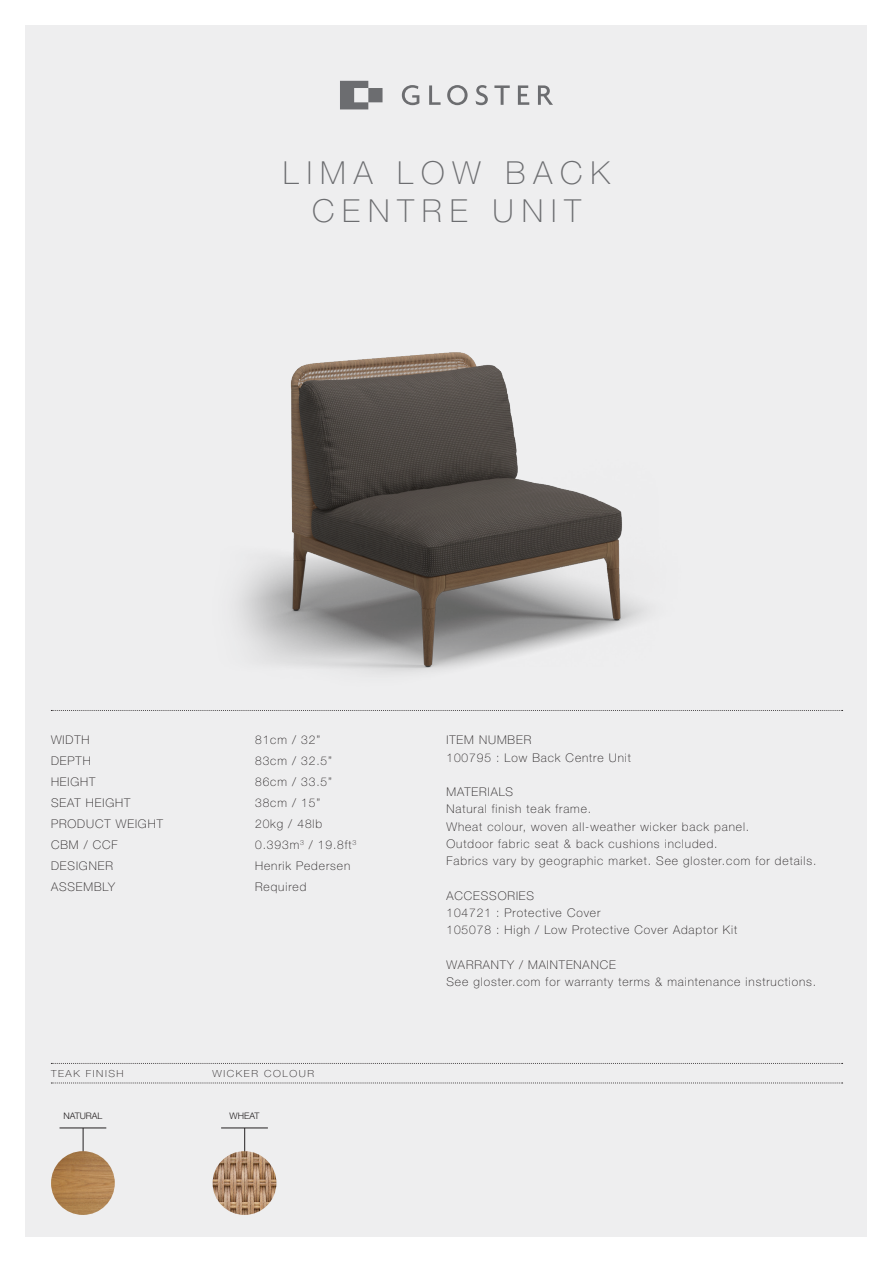
<style>
.page{position:relative;width:893px;height:1263px;background:#fff}
.page>*{position:absolute;margin:0;border:0;box-sizing:border-box;transform-origin:0 0}
.t1{font:100 31.8px "Helvetica Neue LT Pro";letter-spacing:.25em;color:#6c6d70}
.t2{font:100 12px/17.2px "Helvetica Neue LT Pro";letter-spacing:.075em;color:#231f20}
.t3{font:100 9.75px "Helvetica Neue LT Pro";letter-spacing:.15em;color:#231f20;scale:1.08 1}
.t4{font:300 9px "Helvetica Neue LT Pro";color:#231f20}
</style>
<div class="page">
<div style="left:26px;top:26px;width:841px;height:1211px;background:#eeeeef"></div>
<svg style="left:340px;top:81px;width:213px;height:28px"></svg>
<svg style="left:51px;top:1083px;width:792px;height:1px"></svg>
<svg style="left:51px;top:1063px;width:792px;height:1px"></svg>
<svg style="left:51px;top:710px;width:792px;height:1px"></svg>
<img style="left:238px;top:352px;width:409px;height:321px">
<hr style="left:221px;top:1128px;width:47px;height:1px;background:#231f20">
<svg style="left:244px;top:1128px;width:1px;height:23px"></svg>
<img style="left:213px;top:1151px;width:63px;height:64px;border-radius:32px">
<hr style="left:60px;top:1128px;width:46px;height:1px;background:#231f20">
<svg style="left:83px;top:1128px;width:1px;height:23px"></svg>
<img style="left:51px;top:1151px;width:64px;height:64px;border-radius:32px">
<p class="t1" style="left:283px;top:154px;width:329px">LIMA LOW BACK</p>
<p class="t1" style="left:312px;top:192px;width:270px">CENTRE UNIT</p>
<p class="t2" style="left:51px;top:731px;width:40px">WIDTH</p>
<p class="t2" style="left:51px;top:752px;width:41px">DEPTH</p>
<p class="t2" style="left:51px;top:773px;width:46px">HEIGHT</p>
<p class="t2" style="left:51px;top:794px;width:81px">SEAT HEIGHT</p>
<p class="t2" style="left:51px;top:815px;width:113px">PRODUCT WEIGHT</p>
<p class="t2" style="left:51px;top:836px;width:68px">CBM / CCF</p>
<p class="t2" style="left:51px;top:857px;width:63px">DESIGNER</p>
<p class="t2" style="left:51px;top:878px;width:66px">ASSEMBLY</p>
<p class="t2" style="left:255px;top:731px;width:67px">81cm / 32”</p>
<p class="t2" style="left:255px;top:752px;width:78px">83cm / 32.5”</p>
<p class="t2" style="left:255px;top:773px;width:78px">86cm / 33.5”</p>
<p class="t2" style="left:255px;top:794px;width:67px">38cm / 15”</p>
<p class="t2" style="left:255px;top:815px;width:69px">20kg / 48lb</p>
<p class="t2" style="left:255px;top:836px;width:103px">0.393m<sup>3</sup> / 19.8ft<sup>3</sup></p>
<p class="t2" style="left:255px;top:857px;width:97px">Henrik Pedersen</p>
<p class="t2" style="left:255px;top:878px;width:53px">Required</p>
<p class="t3" style="left:51px;top:1067px;width:69px">TEAK FINISH</p>
<p class="t4" style="left:63px;top:1111px;width:41px">NATURAL</p>
<p class="t3" style="left:213px;top:1067px;width:96px">WICKER COLOUR</p>
<p class="t4" style="left:230px;top:1111px;width:31px">WHEAT</p>
<p class="t2" style="left:446px;top:731px;width:86px">ITEM NUMBER</p>
<p class="t2" style="left:446px;top:748px;width:186px">100795 : Low Back Centre Unit</p>
<p class="t2" style="left:446px;top:783px;width:68px">MATERIALS</p>
<p class="t2" style="left:446px;top:800px;width:304px">Natural finish teak frame.<br>Wheat colour, woven all-weather wicker back panel.</p>
<p class="t2" style="left:446px;top:835px;width:273px">Outdoor fabric seat &amp; back cushions included.</p>
<p class="t2" style="left:446px;top:852px;width:371px">Fabrics vary by geographic market. See gloster.com for details.</p>
<p class="t2" style="left:446px;top:886px;width:89px">ACCESSORIES</p>
<p class="t2" style="left:446px;top:904px;width:155px">104721 : Protective Cover</p>
<p class="t2" style="left:446px;top:921px;width:292px">105078 : High / Low Protective Cover Adaptor Kit</p>
<p class="t2" style="left:446px;top:955px;width:171px">WARRANTY / MAINTENANCE</p>
<p class="t2" style="left:446px;top:973px;width:371px">See gloster.com for warranty terms &amp; maintenance instructions.</p>
</div>
